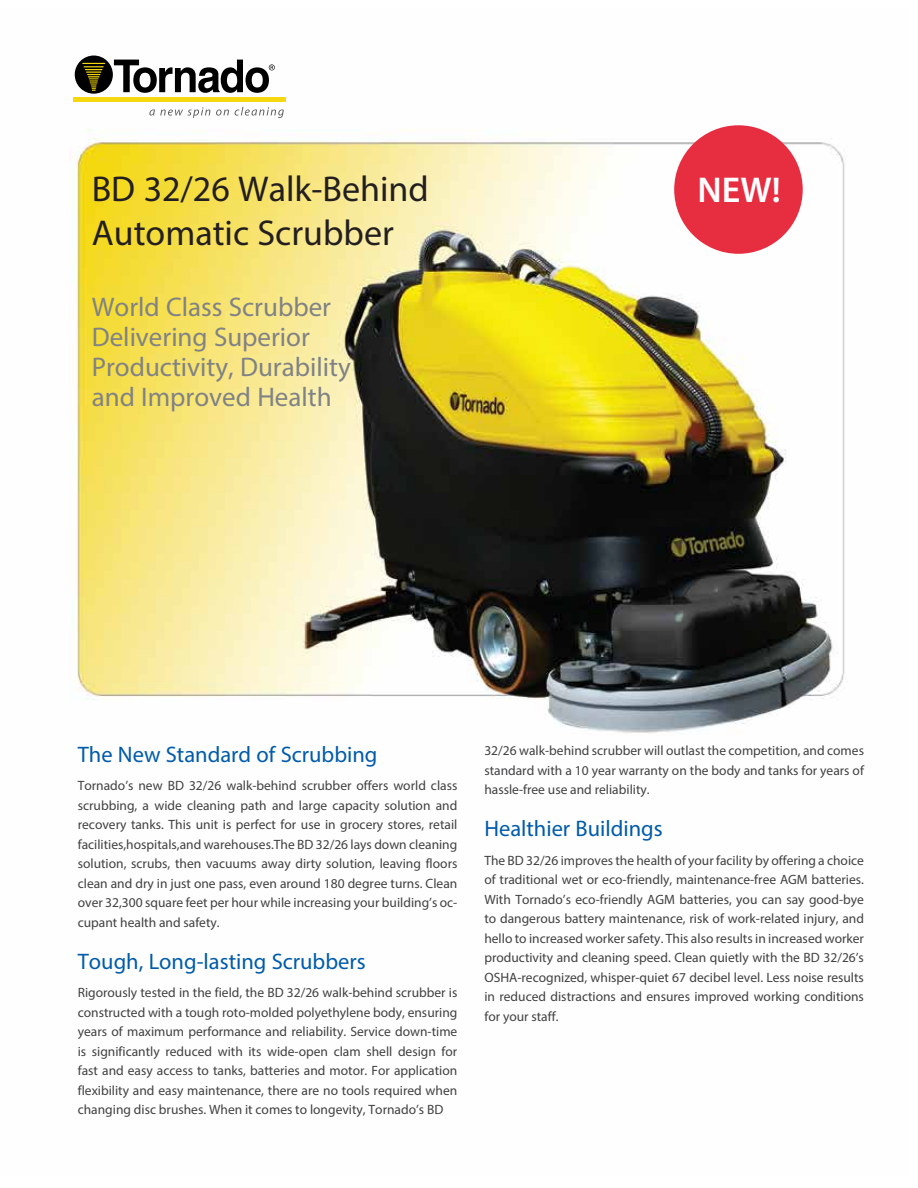
<style>
.page{position:relative;width:918px;height:1188px;background:#fff}
.page>*{position:absolute;margin:0;border:0;box-sizing:border-box;transform-origin:0 0}
.t1{font:36px/43.2px "Myriad Pro";color:#231f20}
.t2{font:600 36px "Myriad Pro";color:#fff}
.t3{font:27px/30px "Myriad Pro";color:#808285}
.t4{font:22.5px "Myriad Pro";color:#005baa}
.t5{font:13.5px/19.5px "Myriad Pro";color:#414042;text-align:justify}
</style>
<div class="page">
<img style="left:72px;top:55px;width:773px;height:679px">
<hr style="left:73px;top:98px;width:212px;height:4px;background:#f5d80f">
<svg style="left:149px;top:107px;width:61px;height:11px"></svg>
<svg style="left:216px;top:109px;width:13px;height:7px"></svg>
<svg style="left:235px;top:107px;width:49px;height:11px"></svg>
<div style="left:75px;top:56px;width:38px;height:38px;background:#000;border-radius:50%"></div>
<svg style="left:83px;top:63px;width:22px;height:28px"></svg>
<svg style="left:114px;top:60px;width:161px;height:33px"></svg>
<div style="left:674px;top:125px;width:129px;height:129px;background:#e72d40;border-radius:50%"></div>
<h1 class="t1" style="left:92px;top:167px;width:338px">BD 32/26 Walk-Behind<br>Automatic Scrubber</h1>
<h2 class="t3" style="left:92px;top:292px;width:261px">World Class Scrubber<br>Delivering Superior<br>Productivity, Durability and Improved Health</h2>
<h1 class="t2" style="left:698px;top:167px;width:85px">NEW!</h1>
<h3 class="t4" style="left:78px;top:740px;width:301px">The New Standard of Scrubbing</h3>
<p class="t5" style="left:78px;top:776px;width:381px">Tornado’s new BD 32/26 walk-behind scrubber offers world class scrubbing, a wide cleaning path and large capacity solution and recovery tanks. This unit is perfect for use in grocery stores, retail facilities,hospitals,and warehouses.The BD 32/26 lays down cleaning solution, scrubs, then vacuums away dirty solution, leaving floors clean and dry in just one pass, even around 180 degree turns. Clean over 32,300 square feet per hour while increasing your building’s oc&shy;cupant health and safety.</p>
<h3 class="t4" style="left:78px;top:947px;width:289px">Tough, Long-lasting Scrubbers</h3>
<p class="t5" style="left:78px;top:983px;width:381px">Rigorously tested in the field, the BD 32/26 walk-behind scrubber is constructed with a tough roto-molded polyethylene body, ensuring years of maximum performance and reliability. Service down-time is significantly reduced with its wide-open clam shell design for fast and easy access to tanks, batteries and motor. For application flexibility and easy maintenance, there are no tools required when changing disc brushes. When it comes to longevity, Tornado’s BD</p>
<p class="t5" style="left:484px;top:741px;width:381px">32/26 walk-behind scrubber will outlast the competition, and comes standard with a 10 year warranty on the body and tanks for years of hassle-free use and reliability.</p>
<h3 class="t4" style="left:484px;top:815px;width:180px">Healthier Buildings</h3>
<p class="t5" style="left:484px;top:850px;width:381px">The BD 32/26 improves the health of your facility by offering a choice of traditional wet or eco-friendly, maintenance-free AGM batteries.<br>With Tornado’s eco-friendly AGM batteries, you can say good-bye to dangerous battery maintenance, risk of work-related injury, and hello to increased worker safety. This also results in increased worker productivity and cleaning speed. Clean quietly with the BD 32/26’s OSHA-recognized, whisper-quiet 67 decibel level. Less noise results in reduced distractions and ensures improved working conditions for your staff.</p>
</div>
